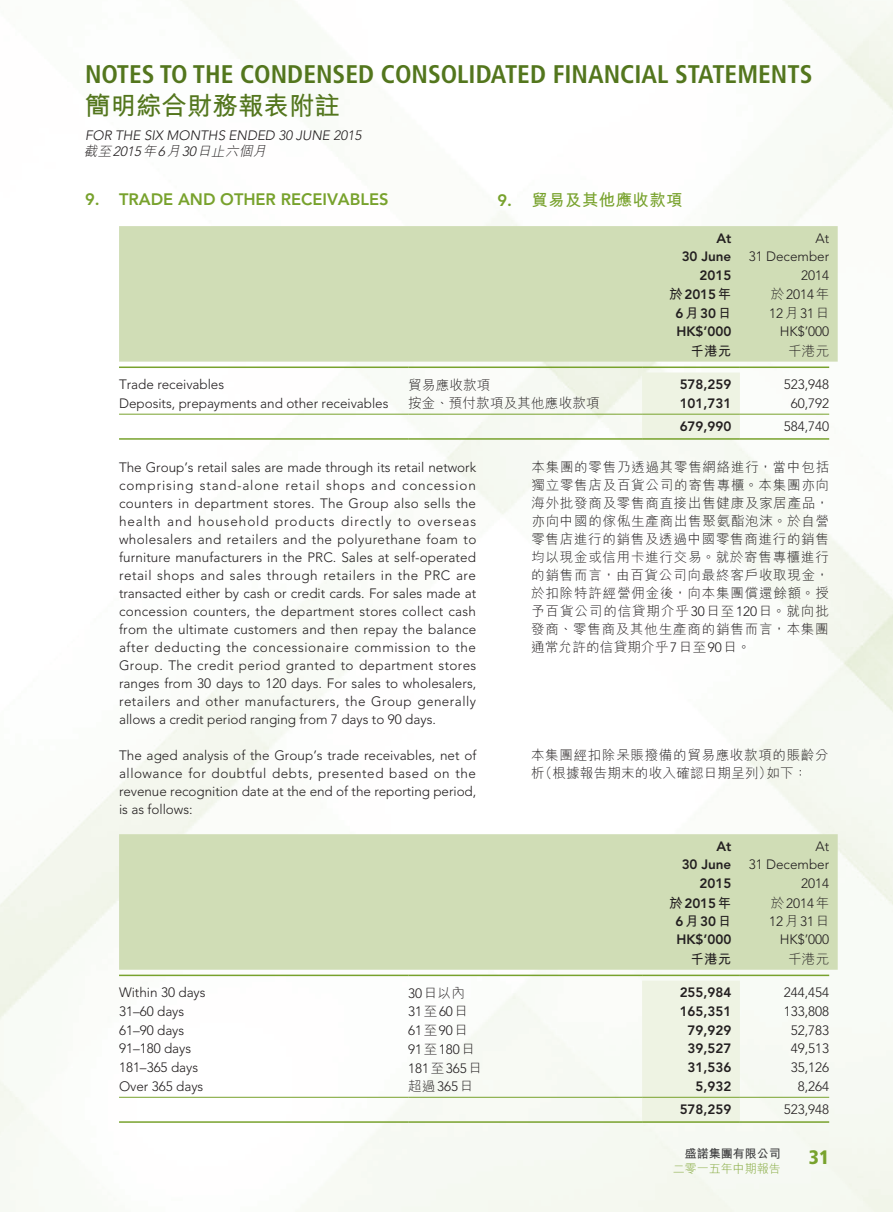
<style>
.page{position:relative;width:893px;height:1212px;background:#fff}
.page>*{position:absolute;margin:0;border:0;box-sizing:border-box;transform-origin:0 0}
.t1{font:700 condensed 25.5px "Frutiger LT Std";color:#53761d}
.t2{font:700 25.5px "M Hei HK";color:#53761d}
.t3{font:900 condensed 19.5px "Frutiger LT Std";color:#78a22d}
.t4{font:800 16.5px "Avenir LT Std";letter-spacing:-.005em;color:#78a22d}
.t5{font:700 16.5px "M Hei HK";letter-spacing:.02em;color:#78a22d}
.t6{font:300 13.5px/18px "Avenir LT Std";letter-spacing:-.005em;color:#231f20}
.t7{font:300 13.5px/18px "M Hei HK";letter-spacing:.05em;color:#231f20;text-align:justify}
.t8{font:800 13.5px/18.8px "Avenir LT Std";letter-spacing:-.005em;color:#231f20;text-align:center}
.t9{font:italic 300 13.5px "Avenir LT Std";letter-spacing:-.005em;color:#231f20}
.t10{font:italic 300 13.5px "M Hei HK";color:#231f20}
.t11{font:300 13.5px "M Hei HK";letter-spacing:.015em;color:#231f20}
.t12{font:700 13.5px "M Hei HK";letter-spacing:.015em;color:#231f20}
.t13{font:300 12px "M Hei HK";color:#84a93d}
.t14{font:700 12px "M Hei HK";color:#3e3e3f}
.s1{font-family:"Avenir LT Std"}
.s2{font-family:"Avenir LT Std";font-weight:800}
.s3{font-family:"M Hei HK";font-weight:700}
.s4{font-family:"M Hei HK"}
</style>
<div class="page">
<div style="left:119px;top:226px;width:719px;height:136px;background:#d0ddb6"></div>
<div style="left:642px;top:372px;width:98px;height:66px;background:#eef3e3"></div>
<hr style="left:119px;top:366px;width:289px;height:2px;background:#78a22d">
<hr style="left:408px;top:366px;width:234px;height:2px;background:#78a22d">
<hr style="left:642px;top:366px;width:98px;height:2px;background:#78a22d">
<hr style="left:740px;top:366px;width:89px;height:2px;background:#78a22d">
<hr style="left:119px;top:414px;width:289px;height:1px;background:#78a22d">
<hr style="left:408px;top:414px;width:234px;height:1px;background:#78a22d">
<hr style="left:642px;top:414px;width:98px;height:1px;background:#78a22d">
<hr style="left:740px;top:414px;width:89px;height:1px;background:#78a22d">
<hr style="left:119px;top:438px;width:289px;height:2px;background:#78a22d">
<hr style="left:408px;top:438px;width:234px;height:2px;background:#78a22d">
<hr style="left:642px;top:438px;width:98px;height:2px;background:#78a22d">
<hr style="left:740px;top:438px;width:89px;height:2px;background:#78a22d">
<div style="left:119px;top:834px;width:719px;height:136px;background:#d0ddb6"></div>
<div style="left:642px;top:980px;width:98px;height:141px;background:#eef3e3"></div>
<hr style="left:119px;top:974px;width:289px;height:2px;background:#78a22d">
<hr style="left:408px;top:974px;width:234px;height:2px;background:#78a22d">
<hr style="left:642px;top:974px;width:98px;height:2px;background:#78a22d">
<hr style="left:740px;top:974px;width:89px;height:2px;background:#78a22d">
<hr style="left:119px;top:1097px;width:289px;height:1px;background:#78a22d">
<hr style="left:408px;top:1097px;width:234px;height:1px;background:#78a22d">
<hr style="left:642px;top:1097px;width:98px;height:1px;background:#78a22d">
<hr style="left:740px;top:1097px;width:89px;height:1px;background:#78a22d">
<hr style="left:119px;top:1121px;width:289px;height:2px;background:#78a22d">
<hr style="left:408px;top:1121px;width:234px;height:2px;background:#78a22d">
<hr style="left:642px;top:1121px;width:98px;height:2px;background:#78a22d">
<hr style="left:740px;top:1121px;width:89px;height:2px;background:#78a22d">
<h1 class="t1" style="left:85px;top:59px;width:31px">NOTES</h1>
<h1 class="t1" style="left:160px;top:59px;width:110px">TO THE CONDENSED</h1>
<h1 class="t1" style="left:381px;top:59px;width:31px">CONSO</h1>
<h1 class="t1" style="left:457px;top:59px;width:25px">LIDATED</h1>
<h1 class="t1" style="left:553px;top:59px;width:26px">FINANCIA</h1>
<h1 class="t1" style="left:657px;top:59px;width:46px">L STATEMENTS</h1>
<h1 class="t2" style="left:85px;top:87px;width:256px">簡明綜合財務報表附註</h1>
<p class="t9" style="left:85px;top:127px;width:278px">FOR THE SIX MONTHS ENDED 30 JUNE 2015</p>
<p class="t10" style="left:84px;top:144px;width:186px">截至<span class="s1">2015</span>年<span class="s1">6</span>月<span class="s1">30</span>日止六個月</p>
<p class="t4" style="left:85px;top:190px;width:305px">9. TRADE AND OTHER RECEIVABLES</p>
<p class="t5" style="left:497px;top:188px;width:187px"><span class="s2">9.</span> 貿易及其他應收款項</p>
<p class="t8" style="left:716px;top:229px;width:16px">At</p>
<p class="t6" style="left:815px;top:229px;width:15px">At</p>
<p class="t8" style="left:682px;top:247px;width:51px">30 June</p>
<p class="t6" style="left:749px;top:248px;width:82px">31 December</p>
<p class="t8" style="left:699px;top:266px;width:33px">2015</p>
<p class="t6" style="left:801px;top:266px;width:29px">2014</p>
<p class="t8" style="left:669px;top:285px;width:64px"><span class="s3">於</span>2015<span class="s3">年<br></span>6<span class="s3">月</span>30<span class="s3">日</span></p>
<p class="t6" style="left:769px;top:285px;width:61px;line-height:18.8px"><span class="s4">於</span>2014<span class="s4">年<br></span>12<span class="s4">月</span>31<span class="s4">日</span></p>
<p class="t8" style="left:676px;top:322px;width:56px">HK$’000</p>
<p class="t6" style="left:780px;top:323px;width:51px">HK$’000</p>
<p class="t12" style="left:690px;top:341px;width:42px">千港元</p>
<p class="t7" style="left:788px;top:341px;width:42px">千港元</p>
<p class="t6" style="left:119px;top:375px;width:107px">Trade receivables</p>
<p class="t7" style="left:408px;top:375px;width:84px">貿易應收款項</p>
<p class="t8" style="left:680px;top:375px;width:53px">578,259</p>
<p class="t6" style="left:784px;top:375px;width:47px">523,948</p>
<p class="t6" style="left:119px;top:394px;width:271px">Deposits, prepayments and other receivables</p>
<p class="t11" style="left:408px;top:396px;width:193px">按金、預付款項及其他應收款項</p>
<p class="t8" style="left:680px;top:394px;width:53px">101,731</p>
<p class="t6" style="left:791px;top:394px;width:40px">60,792</p>
<p class="t8" style="left:680px;top:417px;width:53px">679,990</p>
<p class="t6" style="left:784px;top:417px;width:47px">584,740</p>
<p class="t6" style="left:119px;top:458px;width:359px;text-align:justify">The Group’s retail sales are made through its retail network comprising stand-alone retail shops and concession counters in department stores. The Group also sells the health and household products directly to overseas wholesalers and retailers and the polyurethane foam to furniture manufacturers in the PRC. Sales at self-operated retail shops and sales through retailers in the PRC are transacted either by cash or credit cards. For sales made at concession counters, the department stores collect cash from the ultimate customers and then repay the balance after deducting the concessionaire commission to the Group. The credit period granted to department stores ranges from 30 days to 120 days. For sales to wholesalers, retailers and other manufacturers, the Group generally allows a credit period ranging from 7 days to 90 days.</p>
<p class="t6" style="left:119px;top:746px;width:359px;text-align:justify">The aged analysis of the Group’s trade receivables, net of allowance for doubtful debts, presented based on the revenue recognition date at the end of the reporting period, is as follows:</p>
<p class="t8" style="left:716px;top:837px;width:16px">At</p>
<p class="t6" style="left:815px;top:837px;width:15px">At</p>
<p class="t8" style="left:682px;top:855px;width:51px">30 June</p>
<p class="t6" style="left:749px;top:856px;width:82px">31 December</p>
<p class="t8" style="left:699px;top:874px;width:33px">2015</p>
<p class="t6" style="left:801px;top:874px;width:29px">2014</p>
<p class="t8" style="left:669px;top:893px;width:64px"><span class="s3">於</span>2015<span class="s3">年<br></span>6<span class="s3">月</span>30<span class="s3">日</span></p>
<p class="t6" style="left:769px;top:893px;width:61px;line-height:18.8px"><span class="s4">於</span>2014<span class="s4">年<br></span>12<span class="s4">月</span>31<span class="s4">日</span></p>
<p class="t8" style="left:676px;top:930px;width:56px">HK$’000</p>
<p class="t6" style="left:780px;top:931px;width:51px">HK$’000</p>
<p class="t12" style="left:690px;top:949px;width:42px">千港元</p>
<p class="t7" style="left:788px;top:949px;width:42px">千港元</p>
<p class="t6" style="left:119px;top:983px;width:88px">Within 30 days</p>
<p class="t7" style="left:408px;top:983px;width:58px"><span class="s1">30</span>日以內</p>
<p class="t8" style="left:680px;top:983px;width:53px">255,984</p>
<p class="t6" style="left:784px;top:983px;width:47px">244,454</p>
<p class="t6" style="left:119px;top:1002px;width:67px">31–60 days</p>
<p class="t6" style="left:408px;top:1003px;width:61px">31<span class="s4">至</span>60<span class="s4">日</span></p>
<p class="t8" style="left:680px;top:1002px;width:53px">165,351</p>
<p class="t6" style="left:784px;top:1002px;width:47px">133,808</p>
<p class="t6" style="left:119px;top:1021px;width:67px">61–90 days</p>
<p class="t6" style="left:408px;top:1021px;width:61px">61<span class="s4">至</span>90<span class="s4">日</span></p>
<p class="t8" style="left:688px;top:1020px;width:45px">79,929</p>
<p class="t6" style="left:791px;top:1021px;width:40px">52,783</p>
<p class="t6" style="left:119px;top:1040px;width:74px">91–180 days</p>
<p class="t6" style="left:408px;top:1040px;width:68px">91<span class="s4">至</span>180<span class="s4">日</span></p>
<p class="t8" style="left:688px;top:1039px;width:45px">39,527</p>
<p class="t6" style="left:791px;top:1040px;width:40px">49,513</p>
<p class="t6" style="left:119px;top:1058px;width:81px">181–365 days</p>
<p class="t6" style="left:408px;top:1059px;width:75px">181<span class="s4">至</span>365<span class="s4">日</span></p>
<p class="t8" style="left:688px;top:1058px;width:45px">31,536</p>
<p class="t6" style="left:791px;top:1058px;width:40px">35,126</p>
<p class="t6" style="left:119px;top:1077px;width:86px">Over 365 days</p>
<p class="t7" style="left:408px;top:1077px;width:67px">超過<span class="s1">365</span>日</p>
<p class="t8" style="left:696px;top:1077px;width:37px">5,932</p>
<p class="t6" style="left:798px;top:1077px;width:33px">8,264</p>
<p class="t8" style="left:680px;top:1100px;width:53px">578,259</p>
<p class="t6" style="left:784px;top:1100px;width:47px">523,948</p>
<p class="t7" style="left:531px;top:457px;width:300px">本集團的零售乃透過其零售網絡進行，當中包括獨立零售店及百貨公司的寄售專櫃。本集團亦向海外批發商及零售商直接出售健康及家居產品，亦向中國的傢俬生產商出售聚氨酯泡沫。於自營零售店進行的銷售及透過中國零售商進行的銷售均以現金或信用卡進行交易。就於寄售專櫃進行的銷售而言，由百貨公司向最終客戶收取現金，於扣除特許經營佣金後，向本集團償還餘額。授予百貨公司的信貸期介乎<span class="s1">30</span>日至<span class="s1">120</span>日。就向批發商、零售商及其他生產商的銷售而言，本集團通常允許的信貸期介乎<span class="s1">7</span>日至<span class="s1">90</span>日。</p>
<p class="t7" style="left:531px;top:745px;width:299px">本集團經扣除呆賬撥備的貿易應收款項的賬齡分析（根據報告期末的收入確認日期呈列）如下：</p>
<p class="t14" style="left:685px;top:1145px;width:98px">盛諾集團有限公司</p>
<p class="t13" style="left:673px;top:1162px;width:110px">二零一五年中期報告</p>
<h2 class="t3" style="left:809px;top:1145px;width:22px">31</h2>
</div>
